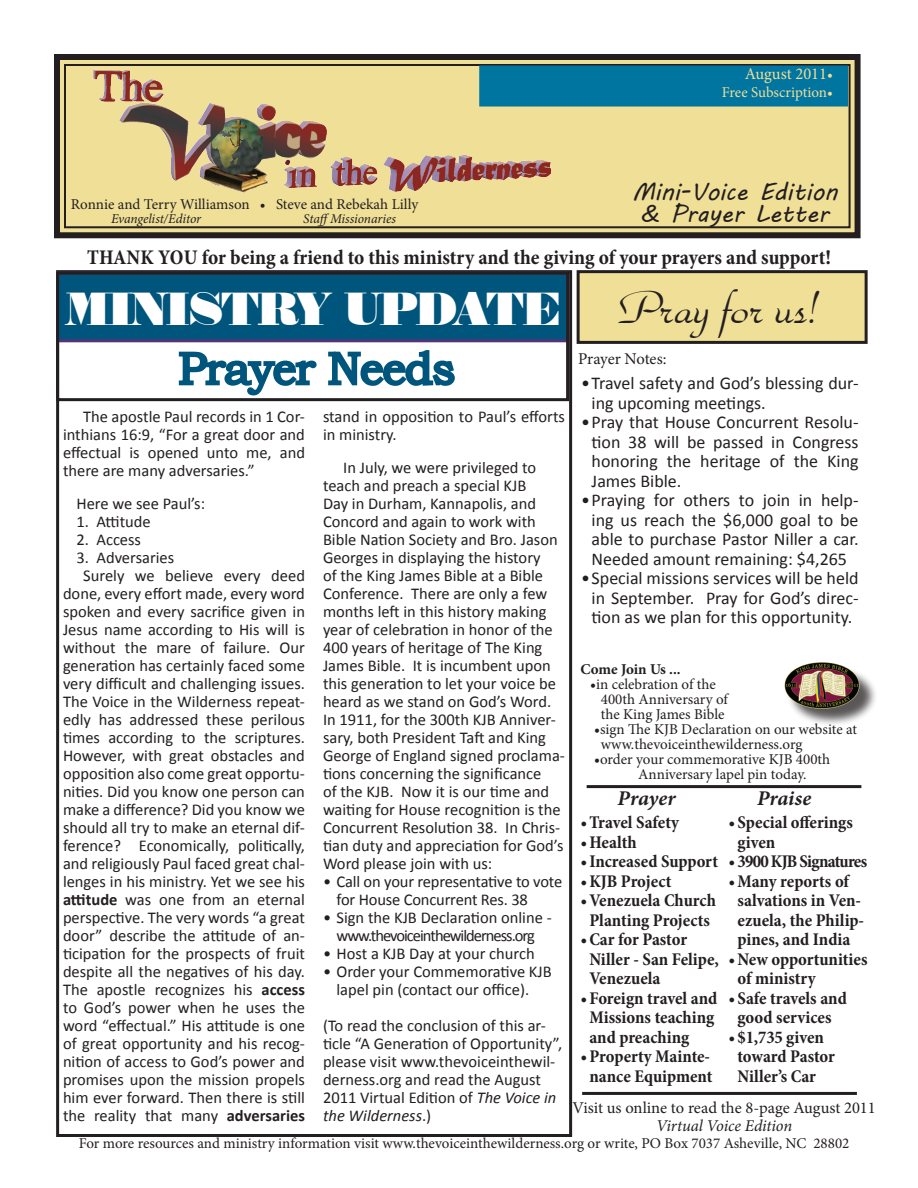
<style>
.page{position:relative;width:918px;height:1188px;background:#fff}
.page>*{position:absolute;margin:0;border:0;box-sizing:border-box;transform-origin:0 0}
.t1{font:48px "Park Avenue BT";color:#231f20}
.t2{font:45px "Normande BT";letter-spacing:-.07em;color:#fff}
.t3{font:45px "Bookman Old Style";letter-spacing:-.02em;color:#00557c}
.t4{font:24px "MV Boli";color:#231f20}
.t5{font:700 condensed 21px "Minion Pro";color:#231f20}
.t6{font:italic 700 21px "Minion Pro";color:#231f20}
.t7{font:700 condensed 18px/19.5px "Minion Pro";letter-spacing:-.005em;color:#231f20}
.t8{font:18px/19.5px "Calibri";color:#231f20;text-align:center}
.t9{font:700 condensed 18px "Minion Pro";letter-spacing:-.04em;color:#231f20}
.t10{font:16.5px/18px "Calibri";color:#231f20}
.t11{font:16.5px/18px "Minion Pro";letter-spacing:-.005em;color:#231f20;text-align:center}
.t12{font:16.5px/18px "Calibri";letter-spacing:-.06em;color:#231f20;text-align:center}
.t13{font:16.5px "Minion Pro";color:#f0df97}
.t14{font:15px "Minion Pro";color:#231f20}
.t15{font:15px "Minion Pro";color:#f0df97}
.t16{font:700 15px "Minion Pro";letter-spacing:-.01em;color:#231f20}
.t17{font:italic 13.5px "Minion Pro";letter-spacing:-.01em;color:#231f20}
.s1{font-size:15px}
.s2{font-style:italic}
.s3{font-weight:700}
</style>
<div class="page">
<div style="left:56px;top:270px;width:516px;height:867px;border:3px solid #231f20"></div>
<div style="left:56px;top:272px;width:513px;height:70px;background:#00557c;border:3px solid #53347b"></div>
<div style="left:56px;top:272px;width:513px;height:129px;border:3px solid #231f20"></div>
<svg style="left:177px;top:351px;width:142px;height:47px"></svg>
<svg style="left:328px;top:350px;width:127px;height:36px"></svg>
<div style="left:578px;top:272px;width:288px;height:70px;background:#f0df97"></div>
<div style="left:577px;top:270px;width:291px;height:74px;border:3px solid #231f20"></div>
<hr style="left:582px;top:1092px;width:275px;height:3px;background:#231f20">
<svg style="left:54px;top:54px;width:807px;height:185px;background:#c7b980"></svg>
<div style="left:64px;top:64px;width:787px;height:164px;border:2px solid #231f20"></div>
<img style="left:81px;top:57px;width:524px;height:158px">
<div style="left:480px;top:66px;width:367px;height:40px;background:#0075a0"></div>
<div style="left:479px;top:66px;width:369px;height:41px;border:2px solid #0075a0"></div>
<div style="left:787px;top:665px;width:91px;height:62px;background:#231f20;opacity:.75"></div>
<img style="left:784px;top:662px;width:77px;height:49px">
<hr style="left:587px;top:785px;width:274px;height:3px;background:#231f20">
<p class="t14" style="left:71px;top:194px;width:349px">Ronnie and Terry Williamson • Steve and Rebekah Lilly</p>
<p class="t17" style="left:111px;top:209px;width:92px">Evangelist/Editor</p>
<p class="t17" style="left:303px;top:209px;width:94px">StaffMissionaries</p>
<p class="t13" style="left:745px;top:63px;width:90px">August 2011<span class="s1">•</span></p>
<p class="t15" style="left:722px;top:82px;width:113px">Free Subscription•</p>
<p class="t4" style="left:633px;top:175px;width:207px">Mini-Voice Edition</p>
<p class="t4" style="left:642px;top:197px;width:189px">&amp; Prayer Letter</p>
<p class="t5" style="left:87px;top:243px;width:745px">THANK YOU for being a friend to this ministry and the giving of your prayers and support!</p>
<p class="t1" style="left:620px;top:280px;width:201px">Pray for us!</p>
<p class="t11" style="left:578px;top:350px;width:90px">Prayer Notes:</p>
<p class="t8" style="left:592px;top:373px;width:268px;text-align:left;text-indent:-10px">•Travel safety and God’s blessing dur&shy;ing upcoming meetings.</p>
<p class="t8" style="left:592px;top:412px;width:268px;text-align:justify;text-indent:-10px">•Pray that House Concurrent Resolu&shy;tion 38 will be passed in Congress honoring the heritage of the King James Bible.</p>
<p class="t8" style="left:581px;top:490px;width:279px">•Praying for others to join in help&shy;ing us reach the $6,000 goal to be able to purchase Pastor Niller a car.<br>Needed amount remaining: $4,265</p>
<p class="t8" style="left:581px;top:568px;width:279px">•Special missions services will be held in September. Pray for God’s direc&shy;tion as we plan for this opportunity.</p>
<p class="t2" style="left:65px;top:281px;width:499px">MINISTRY UPDATE</p>
<p class="t3" style="left:178px;top:339px;width:279px">Prayer Needs</p>
<p class="t10" style="left:323px;top:407px;width:244px">stand in opposition to Paul’s efforts in ministry.</p>
<p class="t10" style="left:323px;top:458px;width:244px;text-indent:20px">In July, we were privileged to teach and preach a special KJB<br>Day in Durham, Kannapolis, and<br>Concord and again to work with<br>Bible Nation Society and Bro. Jason<br>Georges in displaying the history<br>of the King James Bible at a Bible<br>Conference. There are only a few months left in this history making year of celebration in honor of the<br>400 years of heritage of The King<br>James Bible. It is incumbent upon this generation to let your voice be heard as we stand on God’s Word.<br>In 1911, for the 300th KJB Anniver&shy;sary, both President Taft and King<br>George of England signed proclama&shy;tions concerning the significance<br>of the KJB. Now it is our time and waiting for House recognition is the<br>Concurrent Resolution 38. In Chris&shy;tian duty and appreciation for God’s<br>Word please join with us:</p>
<p class="t10" style="left:337px;top:872px;width:227px;text-indent:-14px">• Call on your representative to vote for House Concurrent Res. 38</p>
<p class="t12" style="left:323px;top:908px;width:230px">• Sign the KJB Declaration online - www.thevoiceinthewilderness.org</p>
<p class="t10" style="left:323px;top:944px;width:213px">• Host a KJB Day at your church</p>
<p class="t10" style="left:323px;top:962px;width:230px;text-align:center">• Order your Commemorative KJB lapel pin (contact our office).</p>
<p class="t10" style="left:323px;top:1016px;width:241px">(To read the conclusion of this ar&shy;ticle “A Generation of Opportunity”, please visit www.thevoiceinthewil&shy;derness.org and read the August<br>2011 Virtual Edition of <span class="s2">The Voice in the Wilderness</span>.)</p>
<p class="t10" style="left:63px;top:407px;width:244px;text-align:justify;text-indent:20px">The apostle Paul records in 1 Cor&shy;inthians 16:9, “For a great door and effectual is opened unto me, and there are many adversaries.”</p>
<p class="t10" style="left:76px;top:494px;width:130px">Here we see Paul’s:</p>
<p class="t10" style="left:76px;top:512px;width:76px">1. Attitude</p>
<p class="t10" style="left:76px;top:530px;width:66px">2. Access</p>
<p class="t10" style="left:76px;top:548px;width:99px">3. Adversaries</p>
<p class="t10" style="left:63px;top:566px;width:244px;text-align:justify;text-indent:20px">Surely we believe every deed done, every effort made, every word spoken and every sacrifice given in Jesus name according to His will is without the mare of failure. Our generation has certainly faced some very difficult and challenging issues.<br>The Voice in the Wilderness repeat&shy;edly has addressed these perilous times according to the scriptures.<br>However, with great obstacles and opposition also come great opportu&shy;nities. Did you know one person can make a difference? Did you know we should all try to make an eternal dif&shy;ference? Economically, politically, and religiously Paul faced great chal&shy;lenges in his ministry. Yet we see his <span class="s3">attitude</span> was one from an eternal perspective. The very words “a great door” describe the attitude of an&shy;ticipation for the prospects of fruit despite all the negatives of his day.<br>The apostle recognizes his <span class="s3">access </span>to God’s power when he uses the word “effectual.” His attitude is one of great opportunity and his recog&shy;nition of access to God’s power and promises upon the mission propels him ever forward. Then there is still the reality that many <span class="s3">adversaries</span></p>
<p class="t16" style="left:580px;top:659px;width:102px">Come Join Us ...</p>
<p class="t14" style="left:590px;top:675px;width:127px"><span class="s3">•</span>in celebration of the</p>
<p class="t14" style="left:601px;top:690px;width:129px">400th Anniversary of</p>
<p class="t14" style="left:601px;top:705px;width:125px">the King James Bible</p>
<p class="t14" style="left:594px;top:720px;width:265px"><span class="s3">•</span>sign The KJB Declaration on our website at</p>
<p class="t14" style="left:601px;top:735px;width:203px">www.thevoiceinthewilderness.org</p>
<p class="t14" style="left:594px;top:750px;width:238px"><span class="s3">•</span>order your commemorative KJB 400th</p>
<p class="t14" style="left:638px;top:765px;width:170px">Anniversary lapel pin today.</p>
<p class="t6" style="left:618px;top:783px;width:60px">Prayer</p>
<p class="t6" style="left:757px;top:783px;width:55px">Praise</p>
<p class="t7" style="left:738px;top:813px;width:117px;text-indent:-9px">• Special offerings given</p>
<p class="t9" style="left:729px;top:849px;width:140px">• 3900 KJB Signatures</p>
<p class="t7" style="left:738px;top:871px;width:128px;text-indent:-9px">• Many reports of salvations in Ven&shy;ezuela, the Philip&shy;pines, and India</p>
<p class="t7" style="left:738px;top:949px;width:132px;text-indent:-9px">• New opportunities of ministry</p>
<p class="t7" style="left:729px;top:988px;width:120px;text-align:center">• Safe travels and good services</p>
<p class="t7" style="left:738px;top:1027px;width:99px;text-indent:-9px">• $1,735 given toward Pastor<br>Niller’s Car</p>
<p class="t7" style="left:580px;top:813px;width:100px">• Travel Safety</p>
<p class="t7" style="left:580px;top:832px;width:58px">• Health</p>
<p class="t7" style="left:580px;top:852px;width:139px">• Increased Support</p>
<p class="t7" style="left:580px;top:871px;width:93px">• KJB Project</p>
<p class="t7" style="left:580px;top:891px;width:137px;text-align:center">• Venezuela Church<br>Planting Projects</p>
<p class="t7" style="left:589px;top:930px;width:131px;text-indent:-9px">• Car for Pastor<br>Niller - San Felipe,<br>Venezuela</p>
<p class="t7" style="left:589px;top:988px;width:129px;text-indent:-9px">• Foreign travel and<br>Missions teaching and preaching</p>
<p class="t7" style="left:580px;top:1047px;width:134px;text-align:center">• Property Mainte&shy;nance Equipment</p>
<p class="t11" style="left:573px;top:1098px;width:305px">Visit us online to read the 8-page August 2011<br><span class="s2">Virtual Voice Edition</span></p>
<p class="t14" style="left:79px;top:1133px;width:772px">For more resources and ministry information visit www.thevoiceinthewilderness.org or write, PO Box 7037 Asheville, NC 28802</p>
</div>
